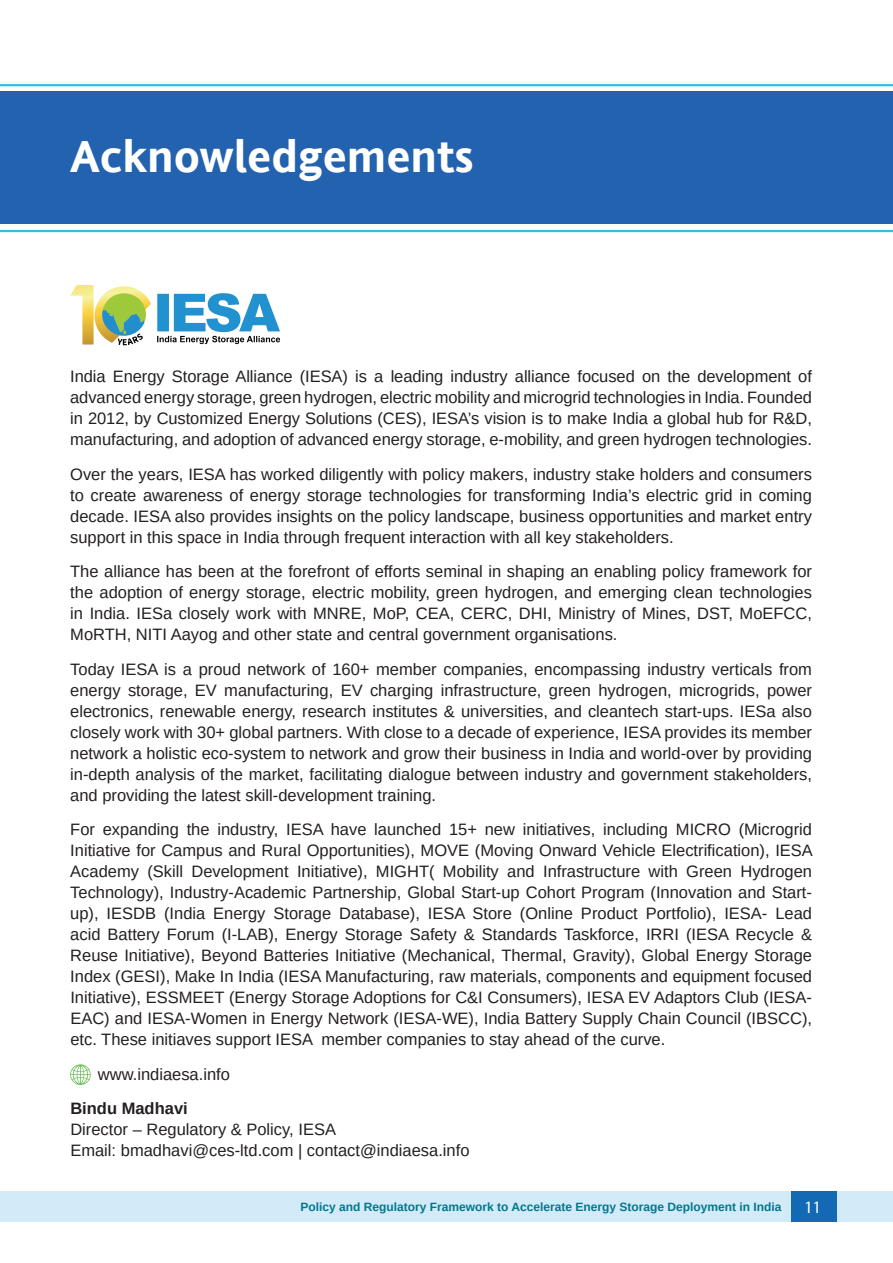
<style>
.page{position:relative;width:893px;height:1263px;background:#fff}
.page>*{position:absolute;margin:0;border:0;box-sizing:border-box;transform-origin:0 0}
.t1{font:700 45px "Andale Sans";color:#fff}
.t2{font:16.5px/21px "Arimo";color:#231f20;text-align:justify}
.t3{font:700 16.5px "Arimo";color:#231f20}
.t4{font:16.5px "Andale Sans";color:#fff}
.t5{font:700 12px "Arimo";color:#01778c}
</style>
<div class="page">
<div style="left:0;top:1191px;width:893px;height:31px;background:#d3ebf9"></div>
<div style="left:792px;top:1191px;width:45px;height:31px;background:#1369b4"></div>
<div style="left:0;top:92px;width:893px;height:132px;background:#2362af"></div>
<hr style="left:0;top:230px;width:893px;height:2px;background:#39bce1">
<hr style="left:0;top:84px;width:893px;height:2px;background:#39bce1">
<svg style="left:70px;top:285px;width:210px;height:60px"></svg>
<svg style="left:70px;top:1064px;width:21px;height:21px"></svg>
<h1 class="t1" style="left:70px;top:125px;width:405px">Acknowledgements</h1>
<p class="t2" style="left:70px;top:366px;width:743px">India Energy Storage Alliance (IESA) is a leading industry alliance focused on the development of advanced energy storage, green hydrogen, electric mobility and microgrid technologies in India. Founded in 2012, by Customized Energy Solutions (CES), IESA’s vision is to make India a global hub for R&amp;D, manufacturing, and adoption of advanced energy storage, e-mobility, and green hydrogen technologies.</p>
<p class="t2" style="left:70px;top:463px;width:743px">Over the years, IESA has worked diligently with policy makers, industry stake holders and consumers to create awareness of energy storage technologies for transforming India’s electric grid in coming decade. IESA also provides insights on the policy landscape, business opportunities and market entry support in this space in India through frequent interaction with all key stakeholders.</p>
<p class="t2" style="left:70px;top:561px;width:743px">The alliance has been at the forefront of efforts seminal in shaping an enabling policy framework for the adoption of energy storage, electric mobility, green hydrogen, and emerging clean technologies in India. IESa closely work with MNRE, MoP, CEA, CERC, DHI, Ministry of Mines, DST, MoEFCC, MoRTH, NITI Aayog and other state and central government organisations.</p>
<p class="t2" style="left:70px;top:658px;width:743px">Today IESA is a proud network of 160+ member companies, encompassing industry verticals from energy storage, EV manufacturing, EV charging infrastructure, green hydrogen, microgrids, power electronics, renewable energy, research institutes &amp; universities, and cleantech start-ups. IESa also closely work with 30+ global partners. With close to a decade of experience, IESA provides its member network a holistic eco-system to network and grow their business in India and world-over by providing in-depth analysis of the market, facilitating dialogue between industry and government stakeholders, and providing the latest skill-development training.</p>
<p class="t2" style="left:70px;top:819px;width:744px">For expanding the industry, IESA have launched 15+ new initiatives, including MICRO (Microgrid Initiative for Campus and Rural Opportunities), MOVE (Moving Onward Vehicle Electrification), IESA Academy (Skill Development Initiative), MIGHT( Mobility and Infrastructure with Green Hydrogen Technology), Industry-Academic Partnership, Global Start-up Cohort Program (Innovation and Start&shy;up), IESDB (India Energy Storage Database), IESA Store (Online Product Portfolio), IESA- Lead acid Battery Forum (I-LAB), Energy Storage Safety &amp; Standards Taskforce, IRRI (IESA Recycle &amp; Reuse Initiative), Beyond Batteries Initiative (Mechanical, Thermal, Gravity), Global Energy Storage Index (GESI), Make In India (IESA Manufacturing, raw materials, components and equipment focused Initiative), ESSMEET (Energy Storage Adoptions for C&amp;I Consumers), IESA EV Adaptors Club (IESA-EAC) and IESA-Women in Energy Network (IESA-WE), India Battery Supply Chain Council (IBSCC), etc. These initiaves support IESA member companies to stay ahead of the curve.</p>
<p class="t2" style="left:98px;top:1063px;width:134px">www.indiaesa.info</p>
<p class="t3" style="left:70px;top:1097px;width:119px">Bindu Madhavi</p>
<p class="t2" style="left:70px;top:1119px;width:401px">Director – Regulatory &amp; Policy, IESA<br>Email: bmadhavi@ces-ltd.com | contact@indiaesa.info</p>
<p class="t5" style="left:300px;top:1198px;width:483px">Policy and Regulatory Framework to Accelerate Energy Storage Deployment in India</p>
<p class="t4" style="left:804px;top:1195px;width:19px">11</p>
</div>
